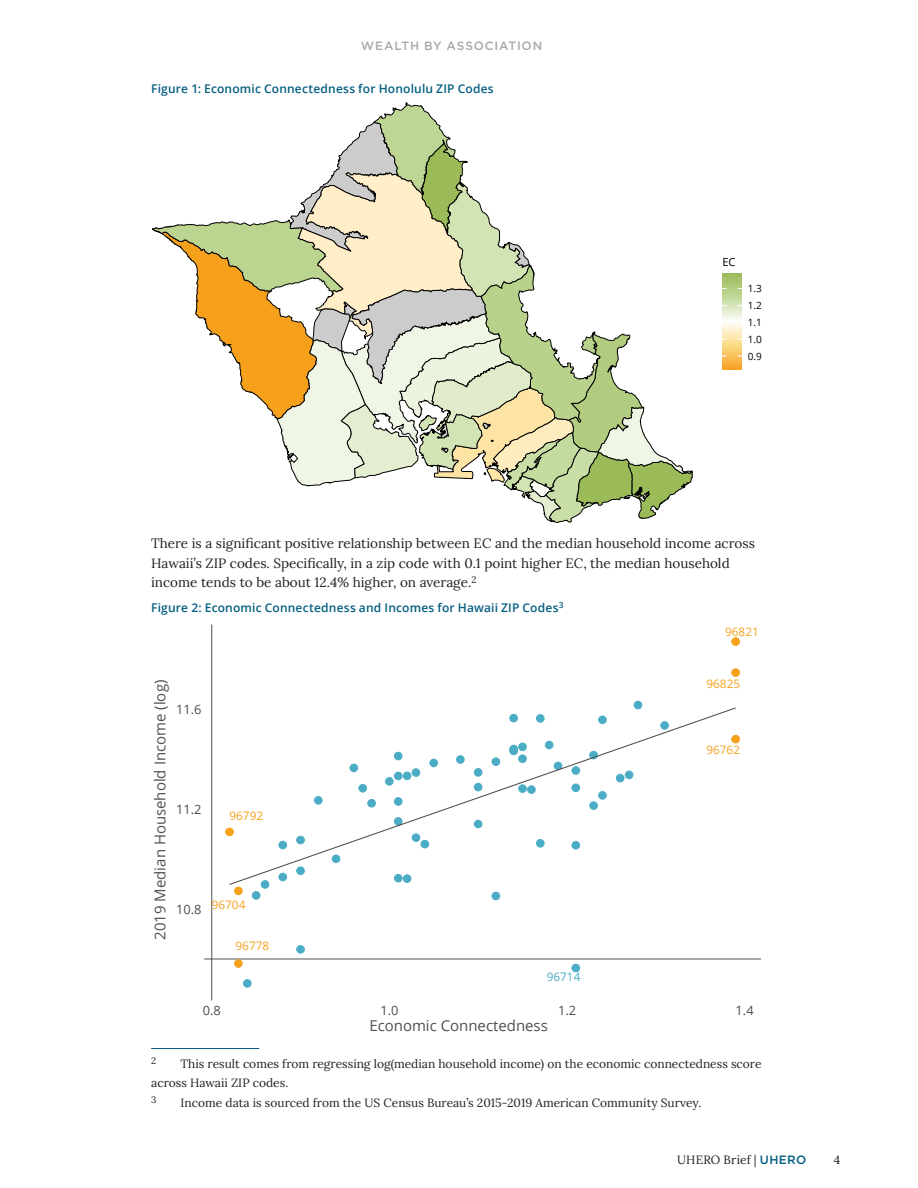
<style>
.page{position:relative;width:918px;height:1188px;background:#fff}
.page>*{position:absolute;margin:0;border:0;box-sizing:border-box;transform-origin:0 0}
.t1{font:15px "Open Sans";color:#505050}
.Figure_Title{font:13.5px/19.5px "Lora";color:#231f20}
.t2{font:12.9px "Open Sans";color:#4d4d4d}
.Footnote_Text{font:12px/19.5px "Lora";color:#231f20}
.Figure_Title-2{font:600 12px "Open Sans";letter-spacing:.015em;color:#055f82}
.t3{font:500 12px "Gotham";letter-spacing:.065em;color:#a8a9ad}
.t4{font:11.7px "Open Sans";color:#f6a01b}
.t5{font:11.7px "Open Sans";color:#4bacc6}
.t6{font:11.1px "Open Sans";color:#000}
.t7{font:10.05px "Open Sans";color:#000}
.Footnote_Text-2{font:9.45px "Lora";color:#231f20}
.s1{font-family:"Gotham";font-weight:500;color:#005f82}
</style>
<div class="page">
<hr style="left:151px;top:1048px;width:108px;height:1px;background:#055f82">
<hr style="left:204px;top:959px;width:557px;height:1px;background:#505050">
<hr style="left:212px;top:625px;width:1px;height:375px;background:#505050">
<div style="left:234px;top:887px;width:9px;height:8px;background:#f6a01b;border:1px solid #f6a01b;border-radius:50%"></div>
<div style="left:572px;top:964px;width:8px;height:8px;background:#4bacc6;border:1px solid #4bacc6;border-radius:50%"></div>
<div style="left:634px;top:701px;width:8px;height:8px;background:#4bacc6;border:1px solid #4bacc6;border-radius:50%"></div>
<div style="left:296px;top:945px;width:9px;height:9px;background:#4bacc6;border:1px solid #4bacc6;border-radius:50%"></div>
<div style="left:261px;top:880px;width:8px;height:9px;background:#4bacc6;border:1px solid #4bacc6;border-radius:50%"></div>
<div style="left:731px;top:735px;width:9px;height:8px;background:#f6a01b;border:1px solid #f6a01b;border-radius:50%"></div>
<div style="left:243px;top:979px;width:8px;height:9px;background:#4bacc6;border:1px solid #4bacc6;border-radius:50%"></div>
<div style="left:252px;top:891px;width:8px;height:9px;background:#4bacc6;border:1px solid #4bacc6;border-radius:50%"></div>
<div style="left:234px;top:959px;width:9px;height:9px;background:#f6a01b;border:1px solid #f6a01b;border-radius:50%"></div>
<div style="left:225px;top:828px;width:9px;height:8px;background:#f6a01b;border:1px solid #f6a01b;border-radius:50%"></div>
<div style="left:731px;top:637px;width:9px;height:9px;background:#f6a01b;border:1px solid #f6a01b;border-radius:50%"></div>
<div style="left:731px;top:668px;width:9px;height:9px;background:#f6a01b;border:1px solid #f6a01b;border-radius:50%"></div>
<div style="left:492px;top:892px;width:8px;height:8px;background:#4bacc6;border:1px solid #4bacc6;border-radius:50%"></div>
<svg style="left:228px;top:707px;width:509px;height:179px"></svg>
<svg style="left:152px;top:102px;width:541px;height:421px"></svg>
<img style="left:722px;top:273px;width:20px;height:97px">
<p class="t3" style="left:361px;top:39px;width:183px">WEALTH BY ASSOCIATION</p>
<p class="Figure_Title-2" style="left:151px;top:80px;width:344px">Figure 1: Economic Connectedness for Honolulu ZIP Codes</p>
<p class="t6" style="left:722px;top:254px;width:15px">EC</p>
<p class="t7" style="left:748px;top:282px;width:16px">1.3</p>
<p class="t7" style="left:748px;top:299px;width:16px">1.2</p>
<p class="t7" style="left:748px;top:315px;width:16px">1.1</p>
<p class="t7" style="left:748px;top:332px;width:16px">1.0</p>
<p class="t7" style="left:748px;top:349px;width:16px">0.9</p>
<p class="Figure_Title" style="left:151px;top:533px;width:605px">There is a significant positive relationship between EC and the median household income across<br>Hawaii’s ZIP codes. Specifically, in a zip code with 0.1 point higher EC, the median household income tends to be about 12.4% higher, on average.<sup>2</sup></p>
<p class="Figure_Title-2" style="left:151px;top:599px;width:414px">Figure 2: Economic Connectedness and Incomes for Hawaii ZIP Codes<sup>3</sup></p>
<p class="t4" style="left:725px;top:624px;width:35px">96821</p>
<p class="t1" style="left:150px;top:940px;width:261px;rotate:-90deg">2019 Median Household Income (log)</p>
<p class="t2" style="left:176px;top:700px;width:27px">11.6</p>
<p class="t2" style="left:176px;top:800px;width:27px">11.2</p>
<p class="t2" style="left:176px;top:900px;width:27px">10.8</p>
<p class="t4" style="left:230px;top:808px;width:35px">96792</p>
<p class="t4" style="left:212px;top:896px;width:35px">96704</p>
<p class="t4" style="left:236px;top:938px;width:35px">96778</p>
<p class="t5" style="left:547px;top:969px;width:35px">96714</p>
<p class="t4" style="left:707px;top:675px;width:35px">96825</p>
<p class="t4" style="left:706px;top:742px;width:35px">96762</p>
<p class="t2" style="left:203px;top:1001px;width:20px">0.8</p>
<p class="t2" style="left:380px;top:1001px;width:20px">1.0</p>
<p class="t2" style="left:558px;top:1001px;width:20px">1.2</p>
<p class="t2" style="left:736px;top:1001px;width:20px">1.4</p>
<p class="t1" style="left:369px;top:1016px;width:180px">Economic Connectedness</p>
<p class="Footnote_Text-2" style="left:151px;top:1053px;width:7px">2</p>
<p class="Footnote_Text" style="left:151px;top:1053px;width:612px;text-indent:29px">This result comes from regressing log(median household income) on the economic connectedness score across Hawaii ZIP codes.</p>
<p class="Footnote_Text-2" style="left:151px;top:1092px;width:7px">3</p>
<p class="Footnote_Text" style="left:181px;top:1092px;width:522px">Income data is sourced from the US Census Bureau’s 2015-2019 American Community Survey.</p>
<p class="Footnote_Text" style="left:677px;top:1150px;width:131px">UHERO Brief | <span class="s1">UHERO</span></p>
<p class="Footnote_Text" style="left:834px;top:1150px;width:8px">4</p>
</div>
